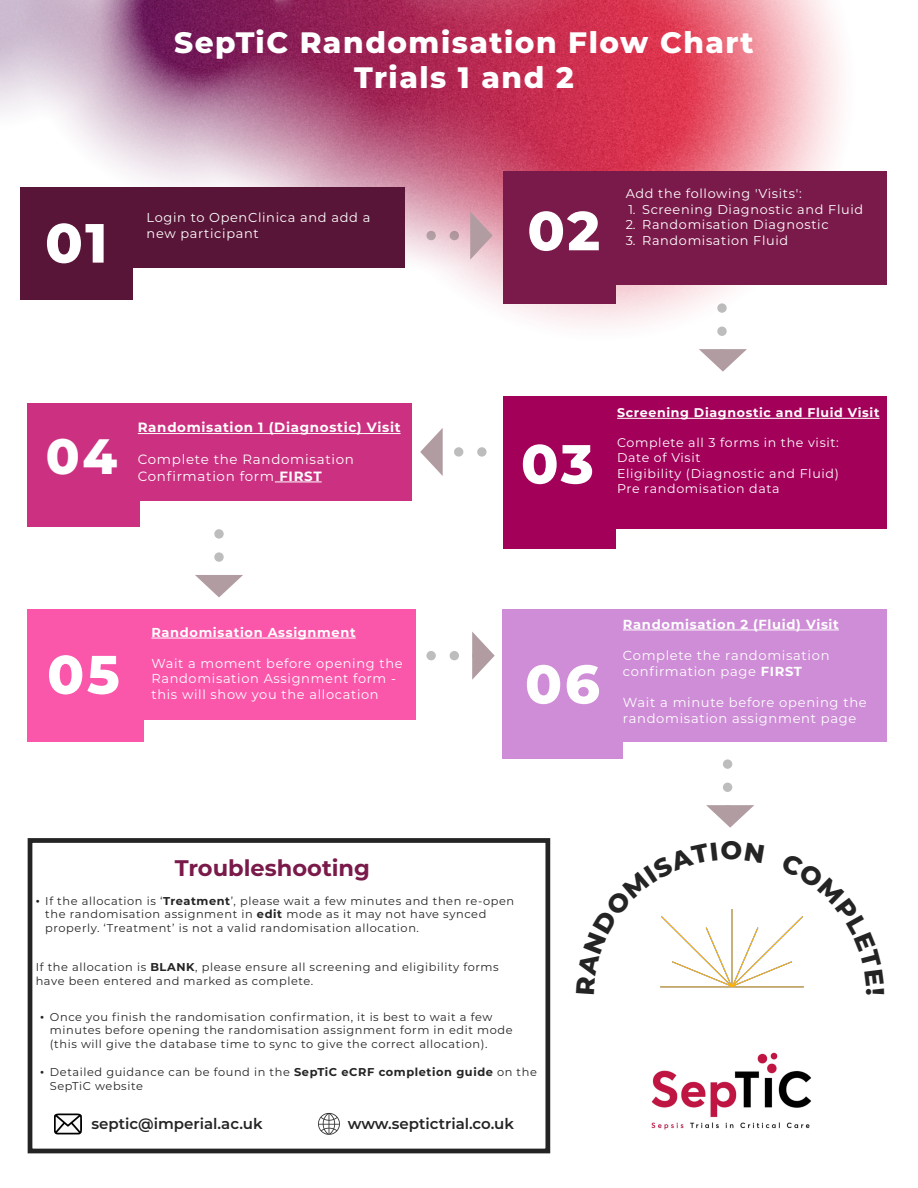
<style>
.page{position:relative;width:918px;height:1188px;background:#fff}
.page>*{position:absolute;margin:0;border:0;box-sizing:border-box;transform-origin:0 0}
.t1{font:800 55.05px "Montserrat";color:#fff}
.t2{font:800 54.75px "Montserrat";color:#fff}
.t3{font:800 54.15px "Montserrat";color:#fff}
.t4{font:800 54px "Montserrat";color:#fff}
.t5{font:800 49.65px "Montserrat";color:#fff}
.t6{font:800 29.55px/35.4px "Montserrat";letter-spacing:.05em;color:#fff;text-align:center}
.t7{font:700 22.5px "Montserrat";color:#7a1a4a}
.t8{font:600 15px "Montserrat";color:#242424}
.t9{font:13.5px/16px "Montserrat";letter-spacing:.05em;color:#fff}
.t10{font:700 13.5px "Montserrat";letter-spacing:.05em;color:#fff}
.t11{font:13.05px/15.8px "Montserrat";letter-spacing:.05em;color:#fff}
.t12{font:700 13.05px "Montserrat";letter-spacing:.05em;color:#fff}
.t13{font:12.9px/15.6px "Montserrat";letter-spacing:.05em;color:#fff}
.t14{font:700 12.9px "Montserrat";letter-spacing:.05em;color:#fff}
.t15{font:12.6px/15.1px "Montserrat";letter-spacing:.05em;color:#fff}
.t16{font:700 12.6px "Montserrat";letter-spacing:.05em;color:#fff}
.t17{font:11.4px/13.6px "Montserrat";letter-spacing:.05em;color:#242424}
.s1{font-weight:700}
.s2{font-family:"Times New Roman"}
</style>
<div class="page">
<img style="left:0;top:0;width:887px;height:664px">
<div style="left:132px;top:187px;width:273px;height:81px;background:#591537"></div>
<div style="left:21px;top:187px;width:112px;height:113px;background:#591537"></div>
<div style="left:717px;top:303px;width:10px;height:10px;background:#474747;border-radius:50%;opacity:.36"></div>
<div style="left:717px;top:327px;width:10px;height:9px;background:#474747;border-radius:50%;opacity:.36"></div>
<div style="left:614px;top:171px;width:273px;height:113px;background:#7a1a4a"></div>
<div style="left:503px;top:171px;width:112px;height:132px;background:#7a1a4a"></div>
<div style="left:614px;top:397px;width:273px;height:132px;background:#a3005a"></div>
<div style="left:503px;top:397px;width:112px;height:152px;background:#a3005a"></div>
<hr style="left:617px;top:418px;width:263px;height:1px;background:#fff">
<div style="left:139px;top:403px;width:273px;height:98px;background:#cc3181"></div>
<div style="left:28px;top:403px;width:112px;height:123px;background:#cc3181"></div>
<hr style="left:138px;top:433px;width:263px;height:1px;background:#fff">
<hr style="left:275px;top:482px;width:47px;height:1px;background:#fff">
<div style="left:214px;top:529px;width:10px;height:10px;background:#474747;border-radius:50%;opacity:.36"></div>
<div style="left:214px;top:552px;width:10px;height:10px;background:#474747;border-radius:50%;opacity:.36"></div>
<div style="left:143px;top:610px;width:273px;height:110px;background:#fa57ab"></div>
<div style="left:28px;top:610px;width:116px;height:132px;background:#fa57ab"></div>
<hr style="left:151px;top:638px;width:205px;height:1px;background:#fff">
<div style="left:622px;top:610px;width:265px;height:132px;background:#ce8dd6"></div>
<div style="left:503px;top:610px;width:120px;height:149px;background:#ce8dd6"></div>
<hr style="left:623px;top:630px;width:216px;height:1px;background:#fff">
<div style="left:28px;top:838px;width:522px;height:315px;border:5px solid #242424"></div>
<div style="left:426px;top:231px;width:10px;height:9px;background:#474747;border-radius:50%;opacity:.36"></div>
<div style="left:450px;top:231px;width:9px;height:9px;background:#b0979e;border-radius:50%"></div>
<div style="left:477px;top:447px;width:10px;height:10px;background:#474747;border-radius:50%;opacity:.36"></div>
<div style="left:454px;top:447px;width:9px;height:10px;background:#474747;border-radius:50%;opacity:.36"></div>
<div style="left:426px;top:651px;width:10px;height:9px;background:#474747;border-radius:50%;opacity:.36"></div>
<div style="left:450px;top:651px;width:9px;height:9px;background:#bdbdbd;border-radius:50%"></div>
<div style="left:723px;top:759px;width:9px;height:10px;background:#474747;border-radius:50%;opacity:.36"></div>
<div style="left:723px;top:783px;width:9px;height:9px;background:#bdbdbd;border-radius:50%"></div>
<img style="left:764px;top:937px;width:17px;height:51px">
<img style="left:54px;top:1114px;width:28px;height:20px">
<img style="left:651px;top:1052px;width:161px;height:78px">
<img style="left:318px;top:1112px;width:22px;height:23px">
<svg style="left:470px;top:211px;width:23px;height:49px"></svg>
<svg style="left:699px;top:349px;width:48px;height:23px"></svg>
<svg style="left:420px;top:428px;width:23px;height:48px"></svg>
<svg style="left:195px;top:575px;width:48px;height:22px"></svg>
<svg style="left:472px;top:632px;width:23px;height:48px"></svg>
<svg style="left:706px;top:805px;width:48px;height:23px"></svg>
<svg style="left:660px;top:909px;width:104px;height:79px"></svg>
<svg style="left:781px;top:916px;width:23px;height:72px"></svg>
<h3 class="t6" style="left:174px;top:23px;width:581px">SepTiC Randomisation Flow Chart<br>Trials 1 and 2</h3>
<h1 class="t1" style="left:45px;top:203px;width:64px">01</h1>
<p class="t13" style="left:147px;top:209px;width:225px">Login to OpenClinica and add a new participant</p>
<h2 class="t2" style="left:527px;top:191px;width:74px">02</h2>
<p class="t13" style="left:626px;top:186px;width:178px">Add the following 'Visits':</p>
<p class="t13" style="left:628px;top:201px;width:236px">1. Screening Diagnostic and Fluid</p>
<p class="t13" style="left:626px;top:216px;width:204px">2. Randomisation Diagnostic</p>
<p class="t13" style="left:626px;top:232px;width:164px">3. Randomisation Fluid</p>
<h3 class="t5" style="left:46px;top:420px;width:73px">04</h3>
<p class="t10" style="left:138px;top:418px;width:264px">Randomisation 1 (Diagnostic) Visit</p>
<p class="t9" style="left:138px;top:451px;width:218px">Complete the Randomisation<br>Confirmation form <span class="s1">FIRST</span></p>
<h2 class="t2" style="left:521px;top:424px;width:74px">03</h2>
<p class="t16" style="left:617px;top:403px;width:264px">Screening Diagnostic and Fluid Visit</p>
<p class="t15" style="left:617px;top:435px;width:223px">Complete all 3 forms in the visit:<br>Date of Visit<br>Eligibility (Diagnostic and Fluid)<br>Pre randomisation data</p>
<h3 class="t4" style="left:47px;top:635px;width:74px">05</h3>
<p class="t14" style="left:151px;top:623px;width:206px">Randomisation Assignment</p>
<p class="t13" style="left:151px;top:655px;width:253px">Wait a moment before opening the<br>Randomisation Assignment form - this will show you the allocation</p>
<h3 class="t3" style="left:525px;top:644px;width:76px">06</h3>
<p class="t12" style="left:623px;top:615px;width:217px">Randomisation 2 (Fluid) Visit</p>
<p class="t11" style="left:623px;top:647px;width:208px">Complete the randomisation confirmation page <span class="s1">FIRST</span></p>
<p class="t11" style="left:623px;top:694px;width:245px">Wait a minute before opening the randomisation assignment page</p>
<h3 class="t7" style="left:175px;top:852px;width:197px">Troubleshooting</h3>
<p class="t17" style="left:45px;top:893px;width:470px;text-indent:-10px"><span class="s2">•</span> If the allocation is ‘<span class="s1">Treatment</span>’, please wait a few minutes and then re-open the randomisation assignment in <span class="s1">edit</span> mode as it may not have synced properly. ‘Treatment’ is not a valid randomisation allocation.</p>
<p class="t17" style="left:36px;top:960px;width:465px">If the allocation is <span class="s1">BLANK</span>, please ensure all screening and eligibility forms have been entered and marked as complete.</p>
<p class="t17" style="left:50px;top:1009px;width:464px;text-indent:-10px"><span class="s2">•</span> Once you finish the randomisation confirmation, it is best to wait a few minutes before opening the randomisation assignment form in edit mode (this will give the database time to sync to give the correct allocation).</p>
<p class="t17" style="left:50px;top:1065px;width:489px;text-indent:-10px"><span class="s2">•</span> Detailed guidance can be found in the <span class="s1">SepTiC eCRF completion guide</span> on the<br>SepTiC website</p>
<h3 class="t8" style="left:92px;top:1113px;width:173px">septic@imperial.ac.uk</h3>
<h3 class="t8" style="left:348px;top:1113px;width:168px">www.septictrial.co.uk</h3>
</div>
